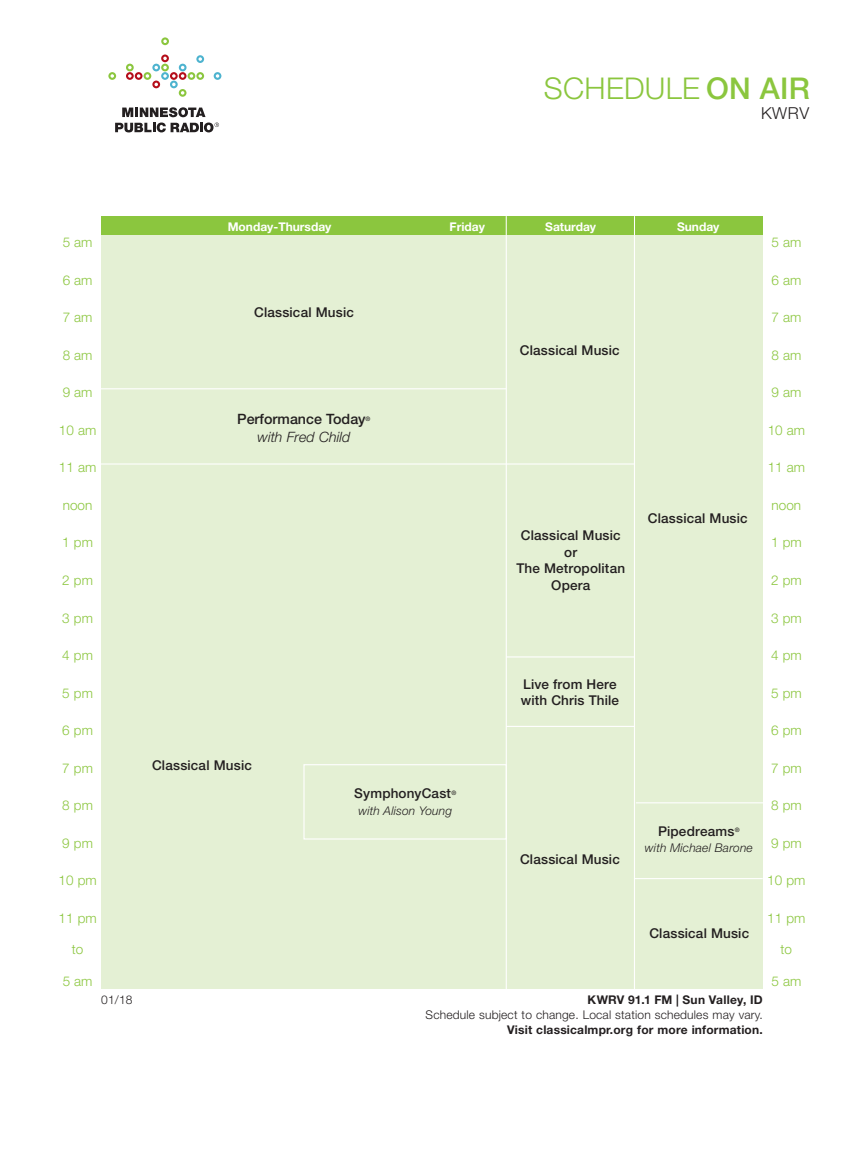
<style>
.page{position:relative;width:864px;height:1175px;background:#fff}
.page>*{position:absolute;margin:0;border:0;box-sizing:border-box;transform-origin:0 0}
.t1{font:300 30px "Helvetica Neue LT Std";letter-spacing:.01em;color:#8bc63e}
.t2{font:300 16.5px "Helvetica Neue LT Std";color:#231f20}
.t3{font:500 14.25px "Helvetica Neue LT Std";color:#231f20}
.t4{font:italic 300 14.25px "Helvetica Neue LT Std";color:#231f20}
.t5{font:500 13.5px/16.5px "Helvetica Neue LT Std";letter-spacing:.015em;color:#231f20;text-align:center}
.t6{font:300 13.5px "Helvetica Neue LT Std";color:#8bc63e}
.t7{font:300 12px/15px "Helvetica Neue LT Std";letter-spacing:.015em;color:#231f20;text-align:right}
.t8{font:700 12px "Helvetica Neue LT Std";color:#fff}
.t9{font:italic 300 12px "Helvetica Neue LT Std";letter-spacing:.01em;color:#231f20}
.t10{font:700 12px "Helvetica Neue LT Std";letter-spacing:.02em;color:#231f20}
.t11{font:500 6.15px "Helvetica Neue LT Std";color:#231f20}
.s1{font-weight:500}
.s2{font-weight:700}
</style>
<div class="page">
<div style="left:101px;top:216px;width:662px;height:19px;background:#8bc63e"></div>
<div style="left:101px;top:235px;width:662px;height:754px;background:#e4f0d4"></div>
<svg style="left:161px;top:37px;width:8px;height:8px"></svg>
<svg style="left:108px;top:72px;width:8px;height:8px"></svg>
<svg style="left:126px;top:54px;width:78px;height:43px"></svg>
<svg style="left:214px;top:72px;width:7px;height:8px"></svg>
<svg style="left:115px;top:107px;width:104px;height:25px"></svg>
<svg style="left:506px;top:216px;width:1px;height:19px"></svg>
<svg style="left:634px;top:216px;width:1px;height:19px"></svg>
<hr style="left:98px;top:388px;width:408px;height:1px;background:#fff">
<hr style="left:506px;top:235px;width:1px;height:797px;background:#fff">
<hr style="left:98px;top:463px;width:536px;height:1px;background:#fff">
<hr style="left:506px;top:656px;width:128px;height:1px;background:#fff">
<hr style="left:506px;top:726px;width:128px;height:1px;background:#fff">
<hr style="left:634px;top:235px;width:1px;height:790px;background:#fff">
<div style="left:303px;top:764px;width:204px;height:75px;border:1px solid #fff"></div>
<hr style="left:634px;top:878px;width:129px;height:1px;background:#fff">
<hr style="left:636px;top:802px;width:128px;height:1px;background:#fff">
<h1 class="t1" style="left:544px;top:70px;width:268px">SCHEDULE <span class="s1">ON AIR</span></h1>
<p class="t6" style="left:63px;top:234px;width:31px">5 am</p>
<p class="t6" style="left:63px;top:272px;width:31px">6 am</p>
<p class="t6" style="left:63px;top:309px;width:31px">7 am</p>
<p class="t6" style="left:63px;top:347px;width:31px">8 am</p>
<p class="t6" style="left:63px;top:384px;width:31px">9 am</p>
<p class="t6" style="left:59px;top:422px;width:39px">10 am</p>
<p class="t6" style="left:59px;top:459px;width:39px">11 am</p>
<p class="t6" style="left:63px;top:497px;width:31px">noon</p>
<p class="t6" style="left:62px;top:534px;width:32px">1 pm</p>
<p class="t6" style="left:62px;top:572px;width:32px">2 pm</p>
<p class="t6" style="left:62px;top:609px;width:32px">3 pm</p>
<p class="t6" style="left:62px;top:647px;width:32px">4 pm</p>
<p class="t6" style="left:62px;top:684px;width:32px">5 pm</p>
<p class="t6" style="left:62px;top:722px;width:32px">6 pm</p>
<p class="t6" style="left:62px;top:759px;width:32px">7 pm</p>
<p class="t6" style="left:62px;top:797px;width:32px">8 pm</p>
<p class="t6" style="left:62px;top:834px;width:32px">9 pm</p>
<p class="t6" style="left:59px;top:872px;width:40px">10 pm</p>
<p class="t6" style="left:59px;top:909px;width:40px">11 pm</p>
<p class="t6" style="left:72px;top:941px;width:13px">to</p>
<p class="t6" style="left:63px;top:972px;width:31px">5 am</p>
<p class="t2" style="left:761px;top:103px;width:50px">KWRV</p>
<p class="t8" style="left:228px;top:219px;width:105px">Monday-Thursday</p>
<p class="t8" style="left:450px;top:219px;width:37px">Friday</p>
<p class="t8" style="left:545px;top:219px;width:52px">Saturday</p>
<p class="t8" style="left:677px;top:219px;width:44px">Sunday</p>
<p class="t5" style="left:254px;top:304px;width:101px">Classical Music</p>
<p class="t3" style="left:237px;top:411px;width:130px">Performance Today</p>
<p class="t11" style="left:366px;top:415px;width:6px">®</p>
<p class="t4" style="left:258px;top:429px;width:94px">with Fred Child</p>
<p class="t5" style="left:152px;top:756px;width:101px">Classical Music</p>
<p class="t5" style="left:354px;top:785px;width:104px">SymphonyCast<sup>®</sup></p>
<p class="t9" style="left:358px;top:803px;width:95px">with Alison Young</p>
<p class="t5" style="left:520px;top:341px;width:101px">Classical Music</p>
<p class="t5" style="left:521px;top:527px;width:101px">Classical Music</p>
<p class="t5" style="left:564px;top:543px;width:14px">or</p>
<p class="t5" style="left:516px;top:560px;width:110px">The Metropolitan<br>Opera</p>
<p class="t5" style="left:648px;top:509px;width:101px">Classical Music</p>
<p class="t5" style="left:521px;top:675px;width:100px;text-align:left">Live from Here with Chris Thile</p>
<p class="t5" style="left:520px;top:850px;width:101px">Classical Music</p>
<p class="t5" style="left:658px;top:822px;width:83px">Pipedreams<sup>®</sup></p>
<p class="t9" style="left:645px;top:840px;width:109px">with Michael Barone</p>
<p class="t5" style="left:649px;top:925px;width:101px">Classical Music</p>
<p class="t6" style="left:771px;top:234px;width:31px">5 am</p>
<p class="t6" style="left:771px;top:272px;width:31px">6 am</p>
<p class="t6" style="left:771px;top:309px;width:31px">7 am</p>
<p class="t6" style="left:771px;top:347px;width:31px">8 am</p>
<p class="t6" style="left:771px;top:384px;width:31px">9 am</p>
<p class="t6" style="left:768px;top:422px;width:39px">10 am</p>
<p class="t6" style="left:768px;top:459px;width:39px">11 am</p>
<p class="t6" style="left:772px;top:497px;width:31px">noon</p>
<p class="t6" style="left:771px;top:534px;width:32px">1 pm</p>
<p class="t6" style="left:771px;top:572px;width:32px">2 pm</p>
<p class="t6" style="left:771px;top:609px;width:32px">3 pm</p>
<p class="t6" style="left:771px;top:647px;width:32px">4 pm</p>
<p class="t6" style="left:771px;top:684px;width:32px">5 pm</p>
<p class="t6" style="left:771px;top:722px;width:32px">6 pm</p>
<p class="t6" style="left:771px;top:759px;width:32px">7 pm</p>
<p class="t6" style="left:771px;top:797px;width:32px">8 pm</p>
<p class="t6" style="left:771px;top:834px;width:32px">9 pm</p>
<p class="t6" style="left:767px;top:872px;width:40px">10 pm</p>
<p class="t6" style="left:767px;top:909px;width:40px">11 pm</p>
<p class="t6" style="left:781px;top:941px;width:13px">to</p>
<p class="t6" style="left:771px;top:972px;width:31px">5 am</p>
<p class="t7" style="left:101px;top:992px;width:33px">01/18</p>
<p class="t10" style="left:588px;top:992px;width:177px">KWRV 91.1 FM | Sun Valley, ID</p>
<p class="t7" style="left:426px;top:1007px;width:339px">Schedule subject to change. Local station schedules may vary.<br><span class="s2">Visit classicalmpr.org for more information.</span></p>
</div>
